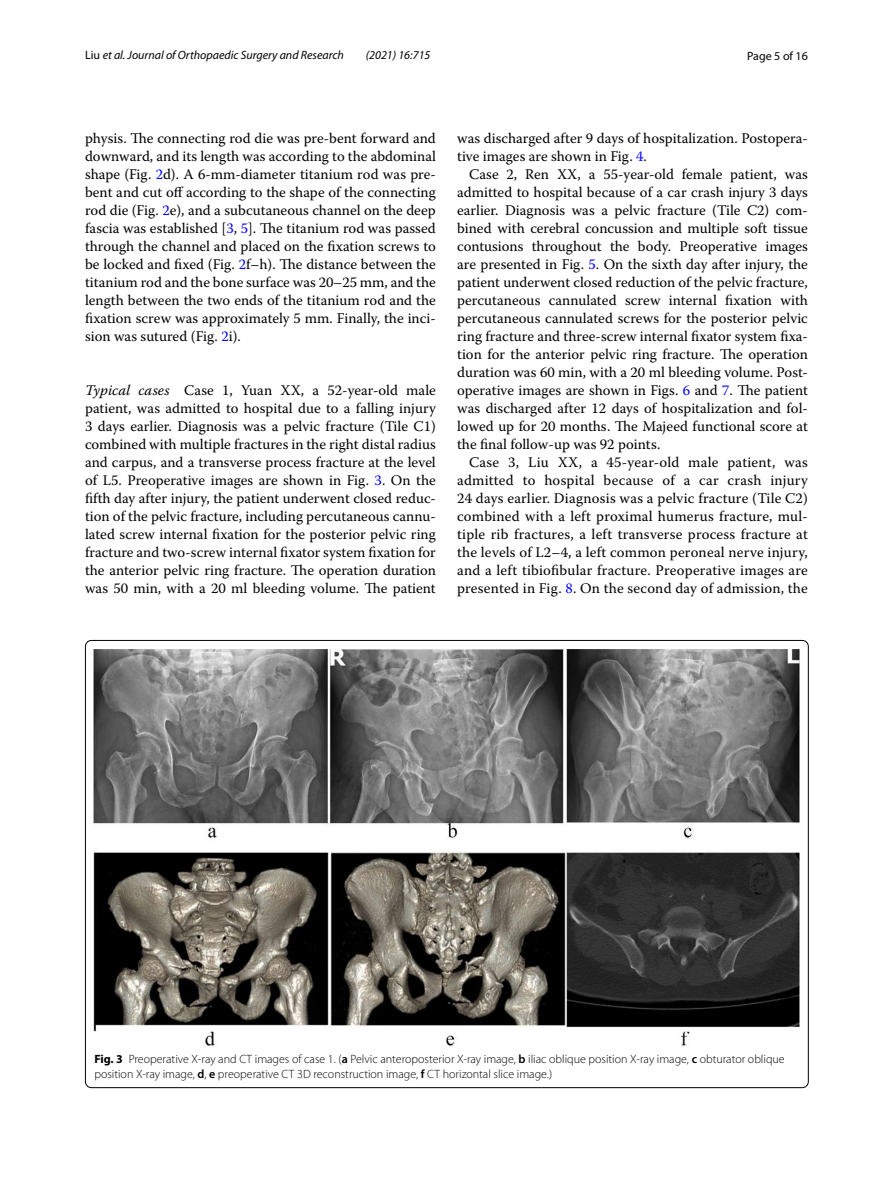
<style>
.page{position:relative;width:893px;height:1187px;background:#fff}
.page>*{position:absolute;margin:0;border:0;box-sizing:border-box;transform-origin:0 0}
.t1{font:14.7px/18px "Warnock Pro";color:#000;text-align:justify}
.t2{font:300 12px/15px "Myriad Pro";color:#000}
.t3{font:italic 12px "Myriad Pro";color:#000}
.t4{font:12px "Myriad Pro";color:#000}
.s1{font-style:normal}
.s2{color:#00f}
.s3{font-style:italic}
.s4{font-weight:700}
.s5{font-weight:600}
</style>
<div class="page">
<img style="left:94px;top:649px;width:706px;height:397px">
<p class="t3" style="left:85px;top:48px;width:260px"><span class="s1">Liu</span> et al. Journal of Orthopaedic Surgery and Research</p>
<p class="t3" style="left:366px;top:48px;width:66px">(2021) 16:715</p>
<p class="t4" style="left:747px;top:48px;width:62px">Page 5 of 16</p>
<p class="t1" style="left:85px;top:128px;width:352px">physis. The connecting rod die was pre-bent forward and downward, and its length was according to the abdominal shape (Fig. <span class="s2">2</span>d). A 6-mm-diameter titanium rod was pre&shy;bent and cut off according to the shape of the connecting rod die (Fig. <span class="s2">2</span>e), and a subcutaneous channel on the deep fascia was established [<span class="s2">3</span>, <span class="s2">5</span>]. The titanium rod was passed through the channel and placed on the fixation screws to be locked and fixed (Fig. <span class="s2">2</span>f–h). The distance between the titanium rod and the bone surface was 20–25 mm, and the length between the two ends of the titanium rod and the fixation screw was approximately 5 mm. Finally, the inci&shy;sion was sutured (Fig. <span class="s2">2</span>i).</p>
<p class="t1" style="left:85px;top:380px;width:352px"><span class="s3">Typical cases</span> Case 1, Yuan XX, a 52-year-old male patient, was admitted to hospital due to a falling injury 3 days earlier. Diagnosis was a pelvic fracture (Tile C1) combined with multiple fractures in the right distal radius and carpus, and a transverse process fracture at the level of L5. Preoperative images are shown in Fig. <span class="s2">3</span>. On the fifth day after injury, the patient underwent closed reduc&shy;tion of the pelvic fracture, including percutaneous cannu&shy;lated screw internal fixation for the posterior pelvic ring fracture and two-screw internal fixator system fixation for the anterior pelvic ring fracture. The operation duration was 50 min, with a 20 ml bleeding volume. The patient</p>
<p class="t1" style="left:457px;top:128px;width:352px">was discharged after 9 days of hospitalization. Postopera&shy;tive images are shown in Fig. <span class="s2">4</span>.</p>
<p class="t1" style="left:457px;top:164px;width:352px;text-indent:12px">Case 2, Ren XX, a 55-year-old female patient, was admitted to hospital because of a car crash injury 3 days earlier. Diagnosis was a pelvic fracture (Tile C2) com&shy;bined with cerebral concussion and multiple soft tissue contusions throughout the body. Preoperative images are presented in Fig. <span class="s2">5</span>. On the sixth day after injury, the patient underwent closed reduction of the pelvic fracture, percutaneous cannulated screw internal fixation with percutaneous cannulated screws for the posterior pelvic ring fracture and three-screw internal fixator system fixa&shy;tion for the anterior pelvic ring fracture. The operation duration was 60 min, with a 20 ml bleeding volume. Post&shy;operative images are shown in Figs. <span class="s2">6</span> and <span class="s2">7</span>. The patient was discharged after 12 days of hospitalization and fol&shy;lowed up for 20 months. The Majeed functional score at the final follow-up was 92 points.</p>
<p class="t1" style="left:457px;top:452px;width:352px;text-indent:12px">Case 3, Liu XX, a 45-year-old male patient, was admitted to hospital because of a car crash injury 24 days earlier. Diagnosis was a pelvic fracture (Tile C2) combined with a left proximal humerus fracture, mul&shy;tiple rib fractures, a left transverse process fracture at the levels of L2–4, a left common peroneal nerve injury, and a left tibiofibular fracture. Preoperative images are presented in Fig. <span class="s2">8</span>. On the second day of admission, the</p>
<p class="t2" style="left:94px;top:1051px;width:692px"><span class="s4">Fig. 3</span> Preoperative X-ray and CT images of case 1. (<span class="s5">a</span> Pelvic anteroposterior X-ray image, <span class="s5">b</span> iliac oblique position X-ray image, <span class="s5">c</span> obturator oblique position X-ray image, <span class="s5">d</span>, <span class="s5">e</span> preoperative CT 3D reconstruction image, <span class="s5">f</span> CT horizontal slice image.)</p>
</div>
